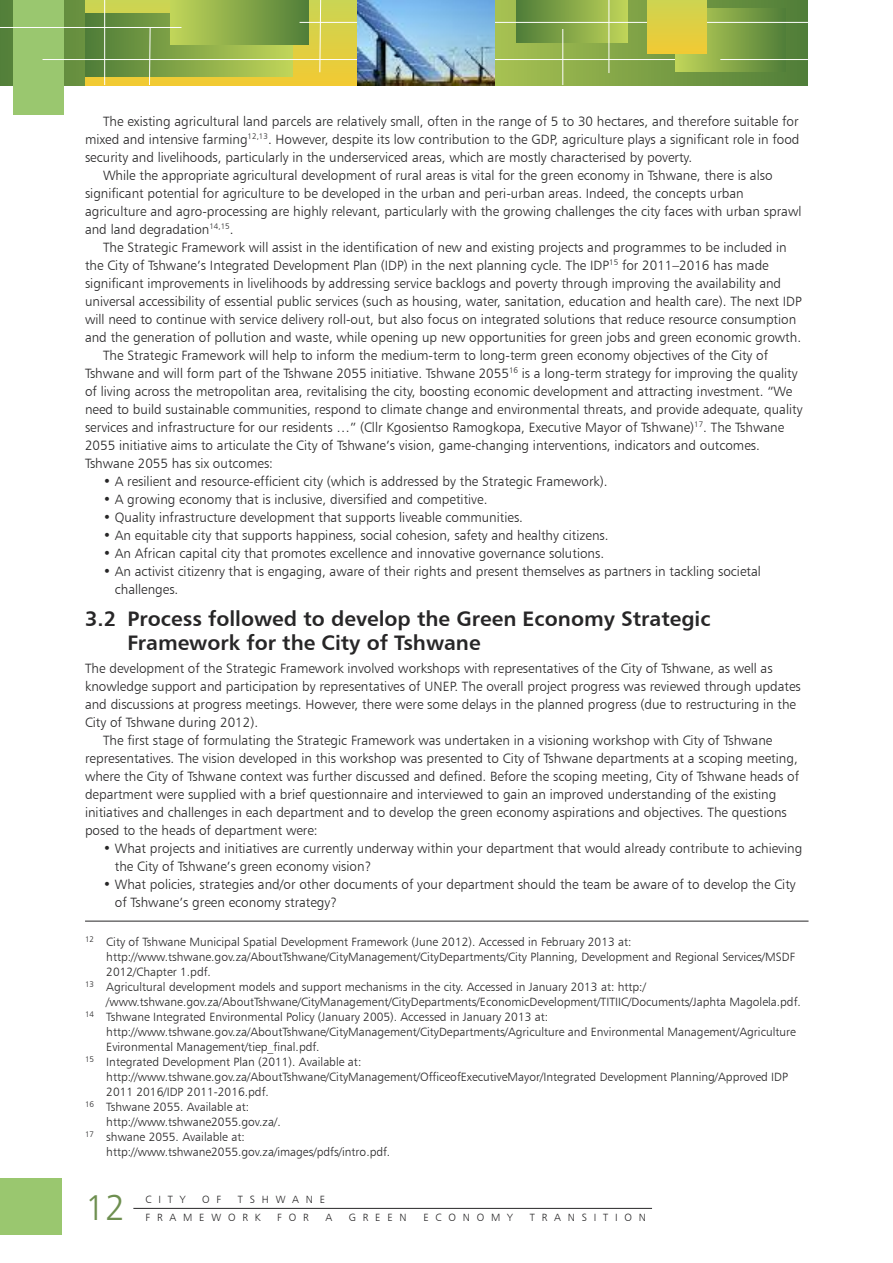
<style>
.page{position:relative;width:893px;height:1263px;background:#fff}
.page>*{position:absolute;margin:0;border:0;box-sizing:border-box;transform-origin:0 0}
.t1{font:36px "Humanist 777 BT Light B";color:#6e8f50}
.t2{font:21px/24px "Humanist 777 BT Bold B";color:#272627}
.t3{font:13.5px/18px "Humanist 777 BT Light B";color:#272627}
.t4{font:12px "Humanist 777 BT Light B";color:#272627}
.t5{font:10.5px/18px "Humanist 777 BT Light B";letter-spacing:.65em;color:#272627}
</style>
<div class="page">
<div style="left:0;top:1178px;width:61px;height:56px;background:#9ac76f"></div>
<hr style="left:133px;top:1208px;width:519px;height:1px;background:#272627">
<svg style="left:0;top:0;width:808px;height:85px;background:#7b9e46"></svg>
<div style="left:13px;top:0;width:50px;height:115px;background:#9ac76f"></div>
<svg style="left:85px;top:0;width:273px;height:85px;background:#dccc43"></svg>
<div style="left:85px;top:13px;width:207px;height:63px;background:linear-gradient(to right,#4f7d39,#c0d559)"></div>
<div style="left:170px;top:0;width:139px;height:44px;background:linear-gradient(to right,#c2d65a,#507d39)"></div>
<svg style="left:319px;top:0;width:2px;height:73px"></svg>
<div style="left:516px;top:0;width:111px;height:43px;background:linear-gradient(to right,#4e7c38,#c2d65f)"></div>
<hr style="left:43px;top:59px;width:724px;height:1px;background:#fff">
<hr style="left:609px;top:0;width:1px;height:73px;background:#fff">
<hr style="left:104px;top:0;width:1px;height:85px;background:#fff">
<hr style="left:563px;top:29px;width:1px;height:56px;background:#fff">
<svg style="left:675px;top:9px;width:111px;height:62px;background:#7fa246"></svg>
<hr style="left:300px;top:22px;width:508px;height:1px;background:#fff">
<div style="left:647px;top:0;width:60px;height:53px;background:linear-gradient(to bottom,#cdd451,#f1ca34)"></div>
<img style="left:358px;top:0;width:136px;height:85px">
<hr style="left:720px;top:59px;width:88px;height:1px;background:#fff">
<hr style="left:0;top:27px;width:181px;height:1px;background:#fff">
<svg style="left:149px;top:28px;width:2px;height:57px"></svg>
<hr style="left:85px;top:921px;width:723px;height:1px;background:#272627">
<p class="t3" style="left:103px;top:112px;width:697px">The existing agricultural land parcels are relatively small, often in the range of 5 to 30 hectares, and therefore suitable for</p>
<p class="t3" style="left:85px;top:130px;width:716px">mixed and intensive farming<sup>12,13</sup>. However, despite its low contribution to the GDP, agriculture plays a significant role in food</p>
<p class="t3" style="left:85px;top:148px;width:609px">security and livelihoods, particularly in the underserviced areas, which are mostly characterised by poverty.</p>
<p class="t3" style="left:103px;top:166px;width:671px">While the appropriate agricultural development of rural areas is vital for the green economy in Tshwane, there is also</p>
<p class="t3" style="left:85px;top:184px;width:660px">significant potential for agriculture to be developed in the urban and peri-urban areas. Indeed, the concepts urban</p>
<p class="t3" style="left:85px;top:202px;width:718px">agriculture and agro-processing are highly relevant, particularly with the growing challenges the city faces with urban sprawl</p>
<p class="t3" style="left:85px;top:220px;width:150px">and land degradation<sup>14,15</sup>.</p>
<p class="t3" style="left:103px;top:238px;width:685px">The Strategic Framework will assist in the identification of new and existing projects and programmes to be included in</p>
<p class="t3" style="left:85px;top:256px;width:685px">the City of Tshwane’s Integrated Development Plan (IDP) in the next planning cycle. The IDP<sup>15</sup> for 2011–2016 has made</p>
<p class="t3" style="left:85px;top:274px;width:698px">significant improvements in livelihoods by addressing service backlogs and poverty through improving the availability and</p>
<p class="t3" style="left:85px;top:292px;width:718px">universal accessibility of essential public services (such as housing, water, sanitation, education and health care). The next IDP</p>
<p class="t3" style="left:85px;top:310px;width:713px">will need to continue with service delivery roll-out, but also focus on integrated solutions that reduce resource consumption</p>
<p class="t3" style="left:85px;top:328px;width:718px">and the generation of pollution and waste, while opening up new opportunities for green jobs and green economic growth.</p>
<p class="t3" style="left:103px;top:346px;width:667px">The Strategic Framework will help to inform the medium-term to long-term green economy objectives of the City of</p>
<p class="t3" style="left:85px;top:364px;width:714px">Tshwane and will form part of the Tshwane 2055 initiative. Tshwane 2055<sup>16</sup> is a long-term strategy for improving the quality</p>
<p class="t3" style="left:85px;top:382px;width:709px">of living across the metropolitan area, revitalising the city, boosting economic development and attracting investment. “We</p>
<p class="t3" style="left:85px;top:400px;width:719px">need to build sustainable communities, respond to climate change and environmental threats, and provide adequate, quality</p>
<p class="t3" style="left:85px;top:418px;width:701px">services and infrastructure for our residents …” (Cllr Kgosientso Ramogkopa, Executive Mayor of Tshwane)<sup>17</sup>. The Tshwane</p>
<p class="t3" style="left:85px;top:436px;width:676px">2055 initiative aims to articulate the City of Tshwane’s vision, game-changing interventions, indicators and outcomes.</p>
<p class="t3" style="left:85px;top:454px;width:189px">Tshwane 2055 has six outcomes:</p>
<p class="t3" style="left:103px;top:472px;width:506px">• A resilient and resource-efficient city (which is addressed by the Strategic Framework).</p>
<p class="t3" style="left:103px;top:490px;width:386px">• A growing economy that is inclusive, diversified and competitive.</p>
<p class="t3" style="left:103px;top:508px;width:422px">• Quality infrastructure development that supports liveable communities.</p>
<p class="t3" style="left:103px;top:526px;width:507px">• An equitable city that supports happiness, social cohesion, safety and healthy citizens.</p>
<p class="t3" style="left:103px;top:544px;width:503px">• An African capital city that promotes excellence and innovative governance solutions.</p>
<p class="t3" style="left:115px;top:562px;width:648px;text-indent:-12px">• An activist citizenry that is engaging, aware of their rights and present themselves as partners in tackling societal challenges.</p>
<h2 class="t2" style="left:128px;top:606px;width:585px;text-indent:-43px">3.2 Process followed to develop the Green Economy Strategic<br>Framework for the City of Tshwane</h2>
<p class="t3" style="left:85px;top:659px;width:689px">The development of the Strategic Framework involved workshops with representatives of the City of Tshwane, as well as</p>
<p class="t3" style="left:85px;top:677px;width:717px">knowledge support and participation by representatives of UNEP. The overall project progress was reviewed through updates</p>
<p class="t3" style="left:85px;top:695px;width:712px">and discussions at progress meetings. However, there were some delays in the planned progress (due to restructuring in the</p>
<p class="t3" style="left:85px;top:713px;width:175px">City of Tshwane during 2012).</p>
<p class="t3" style="left:103px;top:731px;width:671px">The first stage of formulating the Strategic Framework was undertaken in a visioning workshop with City of Tshwane</p>
<p class="t3" style="left:85px;top:749px;width:714px">representatives. The vision developed in this workshop was presented to City of Tshwane departments at a scoping meeting,</p>
<p class="t3" style="left:85px;top:767px;width:715px">where the City of Tshwane context was further discussed and defined. Before the scoping meeting, City of Tshwane heads of</p>
<p class="t3" style="left:85px;top:785px;width:693px">department were supplied with a brief questionnaire and interviewed to gain an improved understanding of the existing</p>
<p class="t3" style="left:85px;top:803px;width:703px">initiatives and challenges in each department and to develop the green economy aspirations and objectives. The questions</p>
<p class="t3" style="left:85px;top:821px;width:234px">posed to the heads of department were:</p>
<p class="t3" style="left:115px;top:839px;width:689px;text-indent:-12px">• What projects and initiatives are currently underway within your department that would already contribute to achieving the City of Tshwane’s green economy vision?</p>
<p class="t3" style="left:115px;top:875px;width:682px;text-indent:-12px">• What policies, strategies and/or other documents of your department should the team be aware of to develop the City of Tshwane’s green economy strategy?</p>
<p class="t4" style="left:85px;top:934px;width:548px"><sup>12</sup> City of Tshwane Municipal Spatial Development Framework (June 2012). Accessed in February 2013 at:</p>
<p class="t4" style="left:106px;top:949px;width:690px">http://www.tshwane.gov.za/AboutTshwane/CityManagement/CityDepartments/City Planning, Development and Regional Services/MSDF</p>
<p class="t4" style="left:106px;top:964px;width:106px">2012/Chapter 1.pdf.</p>
<p class="t4" style="left:85px;top:979px;width:562px"><sup>13</sup> Agricultural development models and support mechanisms in the city. Accessed in January 2013 at: http:/</p>
<p class="t4" style="left:106px;top:994px;width:696px">/www.tshwane.gov.za/AboutTshwane/CityManagement/CityDepartments/EconomicDevelopment/TITIIC/Documents/Japhta Magolela.pdf.</p>
<p class="t4" style="left:85px;top:1009px;width:465px"><sup>14</sup> Tshwane Integrated Environmental Policy (January 2005). Accessed in January 2013 at:</p>
<p class="t4" style="left:106px;top:1024px;width:691px">http://www.tshwane.gov.za/AboutTshwane/CityManagement/CityDepartments/Agriculture and Environmental Management/Agriculture</p>
<p class="t4" style="left:106px;top:1039px;width:215px">Evironmental Management/tiep_final.pdf.</p>
<p class="t4" style="left:85px;top:1054px;width:278px"><sup>15</sup> Integrated Development Plan (2011). Available at:</p>
<p class="t4" style="left:106px;top:1069px;width:683px">http://www.tshwane.gov.za/AboutTshwane/CityManagement/OfficeofExecutiveMayor/Integrated Development Planning/Approved IDP</p>
<p class="t4" style="left:106px;top:1084px;width:164px">2011 2016/IDP 2011-2016.pdf.</p>
<p class="t4" style="left:85px;top:1099px;width:166px"><sup>16</sup> Tshwane 2055. Available at:</p>
<p class="t4" style="left:106px;top:1114px;width:176px">http://www.tshwane2055.gov.za/.</p>
<p class="t4" style="left:85px;top:1129px;width:161px"><sup>17</sup> shwane 2055. Available at:</p>
<p class="t4" style="left:106px;top:1144px;width:285px">http://www.tshwane2055.gov.za/images/pdfs/intro.pdf.</p>
<h1 class="t1" style="left:85px;top:1185px;width:42px">12</h1>
<p class="t5" style="left:146px;top:1190px;width:42px">CITY</p>
<p class="t5" style="left:202px;top:1190px;width:21px">O F</p>
<p class="t5" style="left:146px;top:1190px;width:181px;text-indent:92px">TSHWANE<br>FRAMEWORK</p>
<p class="t5" style="left:277px;top:1208px;width:33px">FOR</p>
<p class="t5" style="left:325px;top:1208px;width:8px">A</p>
<p class="t5" style="left:349px;top:1208px;width:59px">GREEN</p>
<p class="t5" style="left:423px;top:1208px;width:91px">ECONOMY</p>
<p class="t5" style="left:530px;top:1208px;width:118px">TRANSITION</p>
</div>
